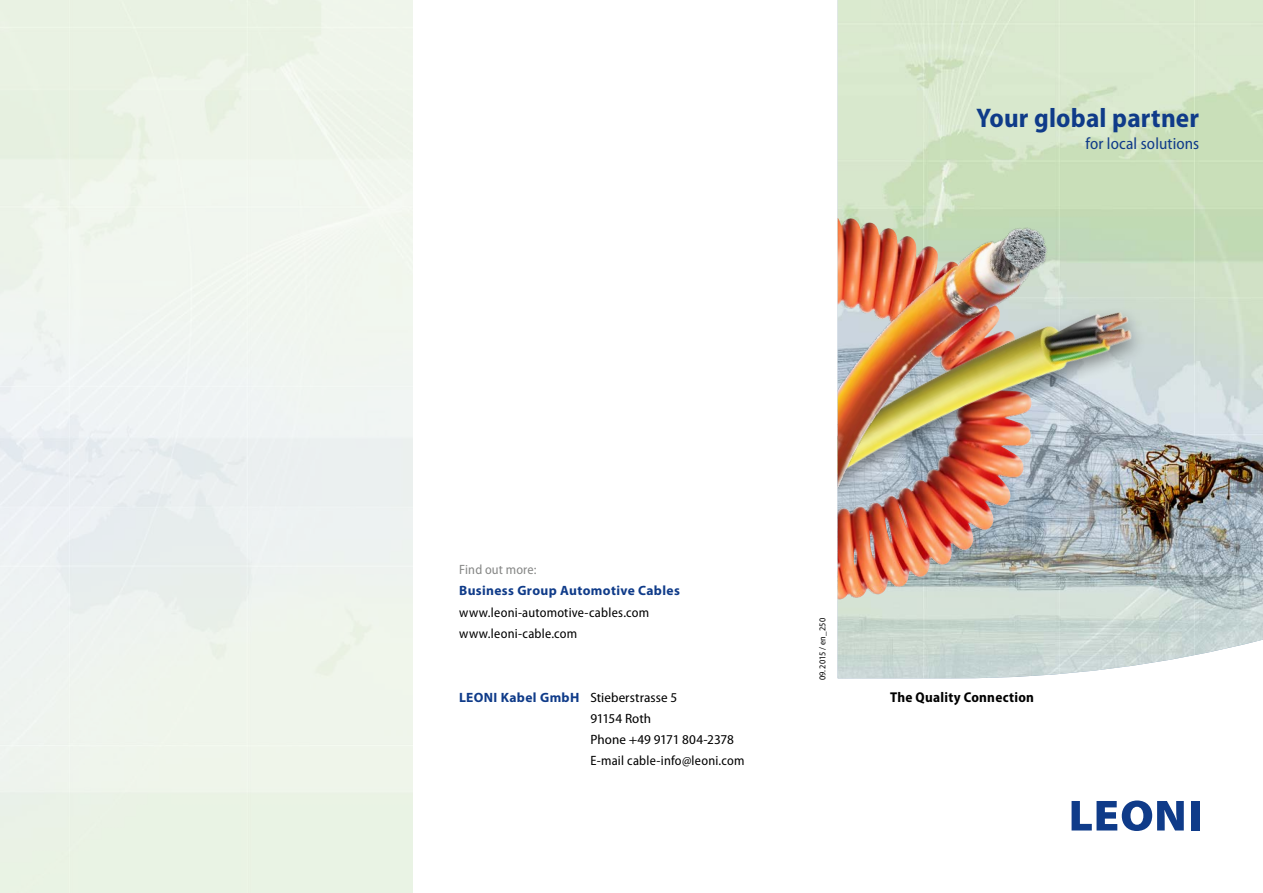
<style>
.page{position:relative;width:1263px;height:893px;background:#fff}
.page>*{position:absolute;margin:0;border:0;box-sizing:border-box;transform-origin:0 0}
.t1{font:700 semi-condensed 27px "Myriad Pro";letter-spacing:.01em;color:#0f3b89}
.t2{font:semi-condensed 16.5px "Myriad Pro";letter-spacing:.01em;color:#0f3b89}
.t3{font:700 semi-condensed 14.25px "Myriad Pro";letter-spacing:.02em;color:#000}
.t4{font:semi-condensed 13.5px/21.3px "Myriad Pro";letter-spacing:.015em;color:#000;scale:1.06 1}
.t5{font:semi-condensed 13.5px/21.3px "Myriad Pro";letter-spacing:.015em;color:#000}
.t6{font:700 13.5px "Myriad Pro";letter-spacing:.025em;color:#0f3b89}
.t7{font:semi-condensed 13.5px "Myriad Pro";letter-spacing:.01em;color:#868786}
.t8{font:semi-condensed 9px "Myriad Pro";letter-spacing:.015em;color:#000}
.s1{font-weight:700;font-stretch:normal;color:#0f3b89}
</style>
<div class="page">
<img style="left:838px;top:0;width:425px;height:678px">
<svg style="left:1071px;top:800px;width:113px;height:31px"></svg>
<div style="left:1191px;top:801px;width:8px;height:29px;background:#0f3b89"></div>
<img style="left:1119px;top:273px;width:26px;height:212px">
<img style="left:838px;top:172px;width:281px;height:485px">
<h1 class="t1" style="left:976px;top:101px;width:224px">Your global partner</h1>
<p class="t2" style="left:1085px;top:133px;width:115px">for local solutions</p>
<p class="t7" style="left:459px;top:561px;width:79px">Find out more:</p>
<p class="t6" style="left:459px;top:582px;width:222px">Business Group Automotive Cables</p>
<p class="t5" style="left:459px;top:601px;width:191px">www.leoni-automotive-cables.com www.leoni-cable.com</p>
<p class="t4" style="left:590px;top:686px;width:147px;text-indent:-131px"><span class="s1">LEONI Kabel GmbH</span> Stieberstrasse 5<br>91154 Roth<br>Phone +49 9171 804-2378<br>E-mail cable-info@leoni.com</p>
<p class="t8" style="left:817px;top:680px;width:64px;rotate:-90deg">09.2015 / en_250</p>
<p class="t3" style="left:890px;top:688px;width:145px">The Quality Connection</p>
</div>
